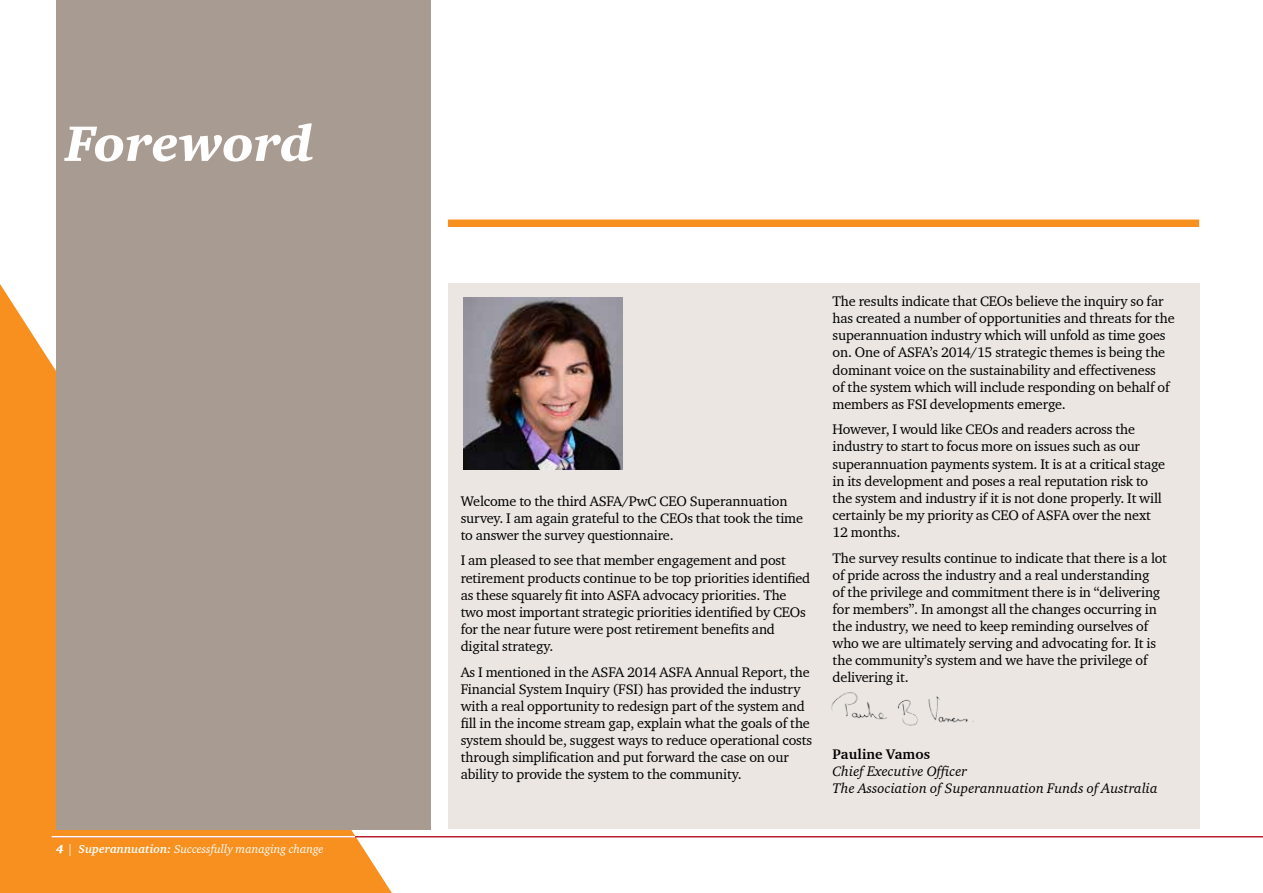
<style>
.page{position:relative;width:1263px;height:893px;background:#fff}
.page>*{position:absolute;margin:0;border:0;box-sizing:border-box;transform-origin:0 0}
.t1{font:51px "Charter ITC Blac Ital";color:#fff}
.t2{font:14.25px/17.1px "Charter ITC";letter-spacing:-.01em;color:#000}
.t3{font:italic 14.25px/17.1px "Charter ITC";letter-spacing:.01em;color:#000}
.t4{font:700 14.25px "Charter ITC";letter-spacing:.01em;color:#000}
.t5{font:italic 12px "Charter ITC";color:#fff}
.s1{font-family:"Charter ITC Blac Ital";font-style:normal}
.s2{font-style:normal}
.s3{font-weight:700}
</style>
<div class="page">
<div style="left:448px;top:283px;width:751px;height:545px;background:#ebe6e2"></div>
<svg style="left:0;top:284px;width:392px;height:609px;background:#f6972f"></svg>
<div style="left:57px;top:0;width:374px;height:829px;background:#a89b91"></div>
<div style="left:448px;top:219px;width:751px;height:8px;background:#f7901e"></div>
<img style="left:831px;top:692px;width:143px;height:34px">
<img style="left:464px;top:297px;width:159px;height:172px">
<hr style="left:51px;top:836px;width:1212px;height:1px;background:#b82234">
<hr style="left:51px;top:836px;width:304px;height:1px;background:#fff">
<h1 class="t1" style="left:65px;top:112px;width:250px">Foreword</h1>
<p class="t5" style="left:56px;top:841px;width:269px"><span class="s1">4</span> <span class="s2">|</span> <span class="s3">Superannuation:</span> Successfully managing change</p>
<p class="t2" style="left:461px;top:492px;width:344px">Welcome to the third ASFA/PwC CEO Superannuation survey. I am again grateful to the CEOs that took the time to answer the survey questionnaire.</p>
<p class="t2" style="left:461px;top:552px;width:351px">I am pleased to see that member engagement and post retirement products continue to be top priorities identified as these squarely fit into ASFA advocacy priorities. The two most important strategic priorities identified by CEOs for the near future were post retirement benefits and digital strategy.</p>
<p class="t2" style="left:461px;top:663px;width:353px">As I mentioned in the ASFA 2014 ASFA Annual Report, the Financial System Inquiry (FSI) has provided the industry with a real opportunity to redesign part of the system and fill in the income stream gap, explain what the goals of the system should be, suggest ways to reduce operational costs through simplification and put forward the case on our ability to provide the system to the community.</p>
<p class="t2" style="left:832px;top:292px;width:344px">The results indicate that CEOs believe the inquiry so far has created a number of opportunities and threats for the superannuation industry which will unfold as time goes on. One of ASFA’s 2014/15 strategic themes is being the dominant voice on the sustainability and effectiveness<br>of the system which will include responding on behalf of members as FSI developments emerge.</p>
<p class="t2" style="left:832px;top:421px;width:334px">However, I would like CEOs and readers across the industry to start to focus more on issues such as our superannuation payments system. It is at a critical stage in its development and poses a real reputation risk to the system and industry if it is not done properly. It will certainly be my priority as CEO of ASFA over the next 12 months.</p>
<p class="t2" style="left:832px;top:549px;width:336px">The survey results continue to indicate that there is a lot of pride across the industry and a real understanding<br>of the privilege and commitment there is in “delivering for members”. In amongst all the changes occurring in the industry, we need to keep reminding ourselves of who we are ultimately serving and advocating for. It is the community’s system and we have the privilege of delivering it.</p>
<p class="t4" style="left:832px;top:745px;width:99px">Pauline Vamos</p>
<p class="t3" style="left:832px;top:763px;width:327px">Chief Executive Officer<br>The Association of Superannuation Funds of Australia</p>
</div>
